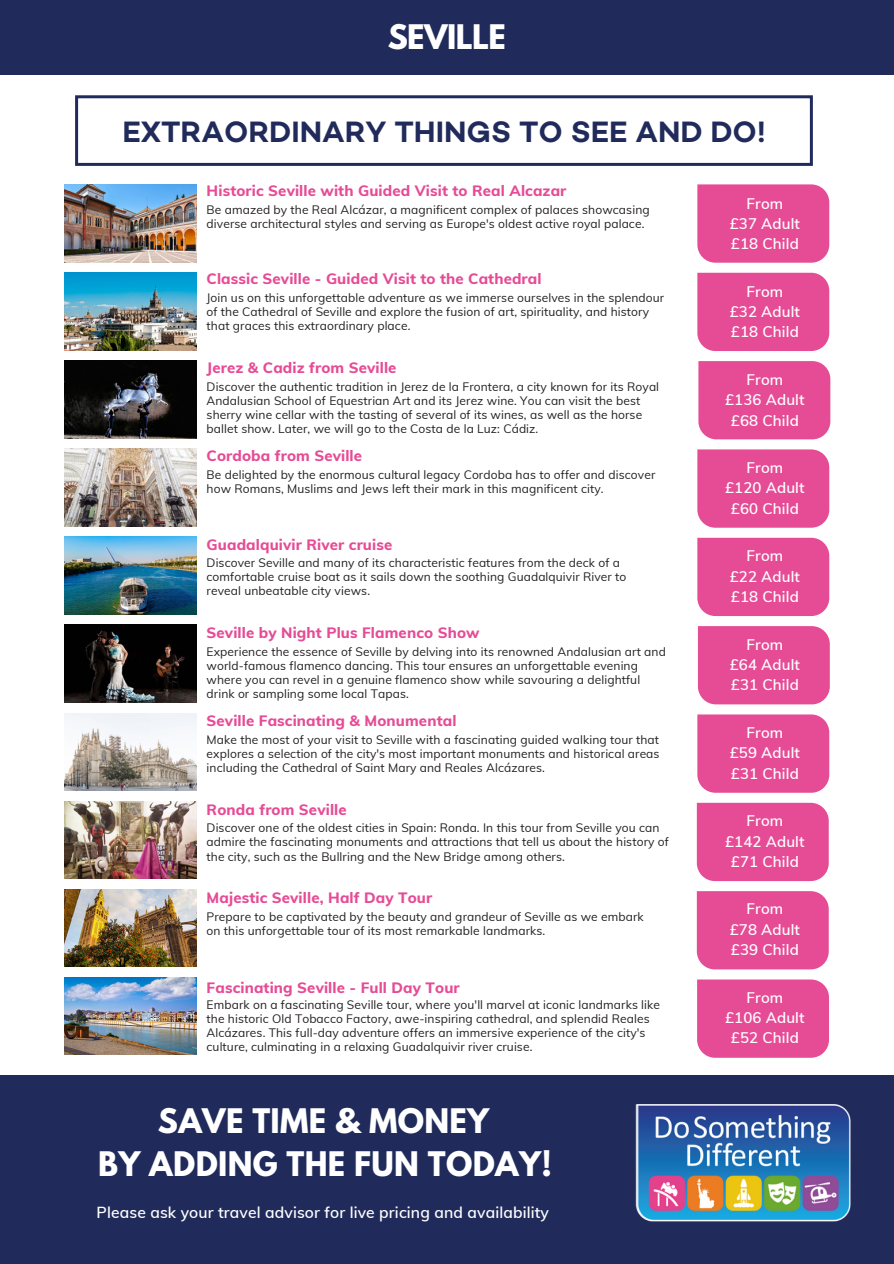
<style>
.page{position:relative;width:894px;height:1264px;background:#fff}
.page>*{position:absolute;margin:0;border:0;box-sizing:border-box;transform-origin:0 0}
.t1{font:700 30px/42.8px "League Spartan";letter-spacing:.01em;color:#fff;text-align:center}
.t2{font:600 30px "Campton";color:#202b5b}
.t3{font:700 30px "League Spartan";letter-spacing:-.02em;color:#fff}
.t4{font:600 15.6px "Muli";letter-spacing:.01em;color:#fff}
.t5{font:800 15px "Muli";letter-spacing:.01em;color:#e64b95}
.t6{font:600 15px/20.2px "Muli";letter-spacing:.01em;color:#fff;text-align:center}
.t7{font:12px/14px "Muli";letter-spacing:.01em;color:#231f20}
</style>
<div class="page">
<div style="left:0;top:0;width:893px;height:74px;background:#202b5b"></div>
<div style="left:0;top:1074px;width:893px;height:189px;background:#202b5b"></div>
<svg style="left:75px;top:95px;width:737px;height:71px"></svg>
<div style="left:697px;top:184px;width:132px;height:79px;background:#e64b95"></div>
<div style="left:697px;top:273px;width:132px;height:78px;background:#e64b95"></div>
<div style="left:698px;top:361px;width:132px;height:78px;background:#e64b95"></div>
<div style="left:697px;top:449px;width:132px;height:78px;background:#e64b95"></div>
<div style="left:697px;top:538px;width:132px;height:78px;background:#e64b95"></div>
<div style="left:697px;top:626px;width:132px;height:78px;background:#e64b95"></div>
<div style="left:697px;top:714px;width:132px;height:78px;background:#e64b95"></div>
<div style="left:696px;top:802px;width:132px;height:79px;background:#e64b95"></div>
<div style="left:696px;top:891px;width:132px;height:78px;background:#e64b95"></div>
<div style="left:697px;top:979px;width:131px;height:78px;background:#e64b95"></div>
<img style="left:65px;top:184px;width:131px;height:78px">
<img style="left:65px;top:272px;width:131px;height:78px">
<img style="left:65px;top:360px;width:131px;height:78px">
<img style="left:65px;top:448px;width:131px;height:78px">
<img style="left:65px;top:537px;width:131px;height:77px">
<img style="left:65px;top:625px;width:131px;height:77px">
<img style="left:65px;top:713px;width:131px;height:77px">
<img style="left:65px;top:801px;width:131px;height:77px">
<img style="left:65px;top:889px;width:131px;height:77px">
<img style="left:65px;top:977px;width:131px;height:77px">
<img style="left:635px;top:1104px;width:216px;height:118px">
<h2 class="t3" style="left:387px;top:22px;width:120px">SEVILLE</h2>
<h1 class="t2" style="left:122px;top:113px;width:644px">EXTRAORDINARY THINGS TO SEE AND DO!</h1>
<h2 class="t5" style="left:206px;top:181px;width:361px">Historic Seville with Guided Visit to Real Alcazar</h2>
<h2 class="t7" style="left:206px;top:202px;width:444px">Be amazed by the Real Alcázar, a magnificent complex of palaces showcasing diverse architectural styles and serving as Europe's oldest active royal palace.</h2>
<p class="t5" style="left:206px;top:269px;width:336px">Classic Seville - Guided Visit to the Cathedral</p>
<h2 class="t7" style="left:206px;top:291px;width:459px">Join us on this unforgettable adventure as we immerse ourselves in the splendour of the Cathedral of Seville and explore the fusion of art, spirituality, and history that graces this extraordinary place.</h2>
<h2 class="t5" style="left:206px;top:358px;width:191px">Jerez &amp; Cadiz from Seville</h2>
<p class="t7" style="left:206px;top:379px;width:454px">Discover the authentic tradition in Jerez de la Frontera, a city known for its Royal Andalusian School of Equestrian Art and its Jerez wine. You can visit the best sherry wine cellar with the tasting of several of its wines, as well as the horse ballet show. Later, we will go to the Costa de la Luz: Cádiz.</p>
<h2 class="t5" style="left:206px;top:446px;width:157px">Cordoba from Seville</h2>
<p class="t7" style="left:206px;top:467px;width:450px">Be delighted by the enormous cultural legacy Cordoba has to offer and discover how Romans, Muslims and Jews left their mark in this magnificent city.</p>
<p class="t5" style="left:206px;top:534px;width:187px">Guadalquivir River cruise</p>
<h2 class="t7" style="left:206px;top:556px;width:421px">Discover Seville and many of its characteristic features from the deck of a comfortable cruise boat as it sails down the soothing Guadalquivir River to reveal unbeatable city views.</h2>
<p class="t5" style="left:206px;top:622px;width:274px">Seville by Night Plus Flamenco Show</p>
<p class="t7" style="left:206px;top:644px;width:460px">Experience the essence of Seville by delving into its renowned Andalusian art and world-famous flamenco dancing. This tour ensures an unforgettable evening where you can revel in a genuine flamenco show while savouring a delightful drink or sampling some local Tapas.</p>
<h2 class="t5" style="left:206px;top:711px;width:251px">Seville Fascinating &amp; Monumental</h2>
<h2 class="t7" style="left:206px;top:732px;width:454px;text-align:justify">Make the most of your visit to Seville with a fascinating guided walking tour that explores a selection of the city's most important monuments and historical areas including the Cathedral of Saint Mary and Reales Alcázares.</h2>
<h2 class="t5" style="left:206px;top:799px;width:142px">Ronda from Seville</h2>
<h2 class="t7" style="left:206px;top:821px;width:463px">Discover one of the oldest cities in Spain: Ronda. In this tour from Seville you can admire the fascinating monuments and attractions that tell us about the history of the city, such as the Bullring and the New Bridge among others.</h2>
<h2 class="t5" style="left:206px;top:887px;width:227px">Majestic Seville, Half Day Tour</h2>
<p class="t7" style="left:206px;top:909px;width:438px">Prepare to be captivated by the beauty and grandeur of Seville as we embark on this unforgettable tour of its most remarkable landmarks.</p>
<p class="t5" style="left:206px;top:978px;width:254px">Fascinating Seville - Full Day Tour</p>
<p class="t7" style="left:206px;top:997px;width:455px">Embark on a fascinating Seville tour, where you'll marvel at iconic landmarks like the historic Old Tobacco Factory, awe-inspiring cathedral, and splendid Reales Alcázares. This full-day adventure offers an immersive experience of the city's culture, culminating in a relaxing Guadalquivir river cruise.</p>
<p class="t1" style="left:98px;top:1103px;width:455px">SAVE TIME &amp; MONEY<br>BY ADDING THE FUN TODAY!</p>
<h2 class="t4" style="left:97px;top:1202px;width:453px">Please ask your travel advisor for live pricing and availability</h2>
<h2 class="t6" style="left:729px;top:193px;width:72px">From<br>£37 Adult £18 Child</h2>
<h2 class="t6" style="left:729px;top:281px;width:72px">From<br>£32 Adult £18 Child</h2>
<h2 class="t6" style="left:725px;top:369px;width:81px">From<br>£136 Adult £68 Child</h2>
<h2 class="t6" style="left:725px;top:457px;width:81px">From<br>£120 Adult £60 Child</h2>
<h2 class="t6" style="left:729px;top:545px;width:72px">From<br>£22 Adult £18 Child</h2>
<h2 class="t6" style="left:729px;top:634px;width:72px">From<br>£64 Adult £31 Child</h2>
<h2 class="t6" style="left:729px;top:722px;width:72px">From<br>£59 Adult £31 Child</h2>
<h1 class="t6" style="left:725px;top:810px;width:81px">From<br>£142 Adult £71 Child</h1>
<h2 class="t6" style="left:729px;top:898px;width:72px">From<br>£78 Adult £39 Child</h2>
<p class="t6" style="left:725px;top:986px;width:81px">From<br>£106 Adult £52 Child</p>
</div>
